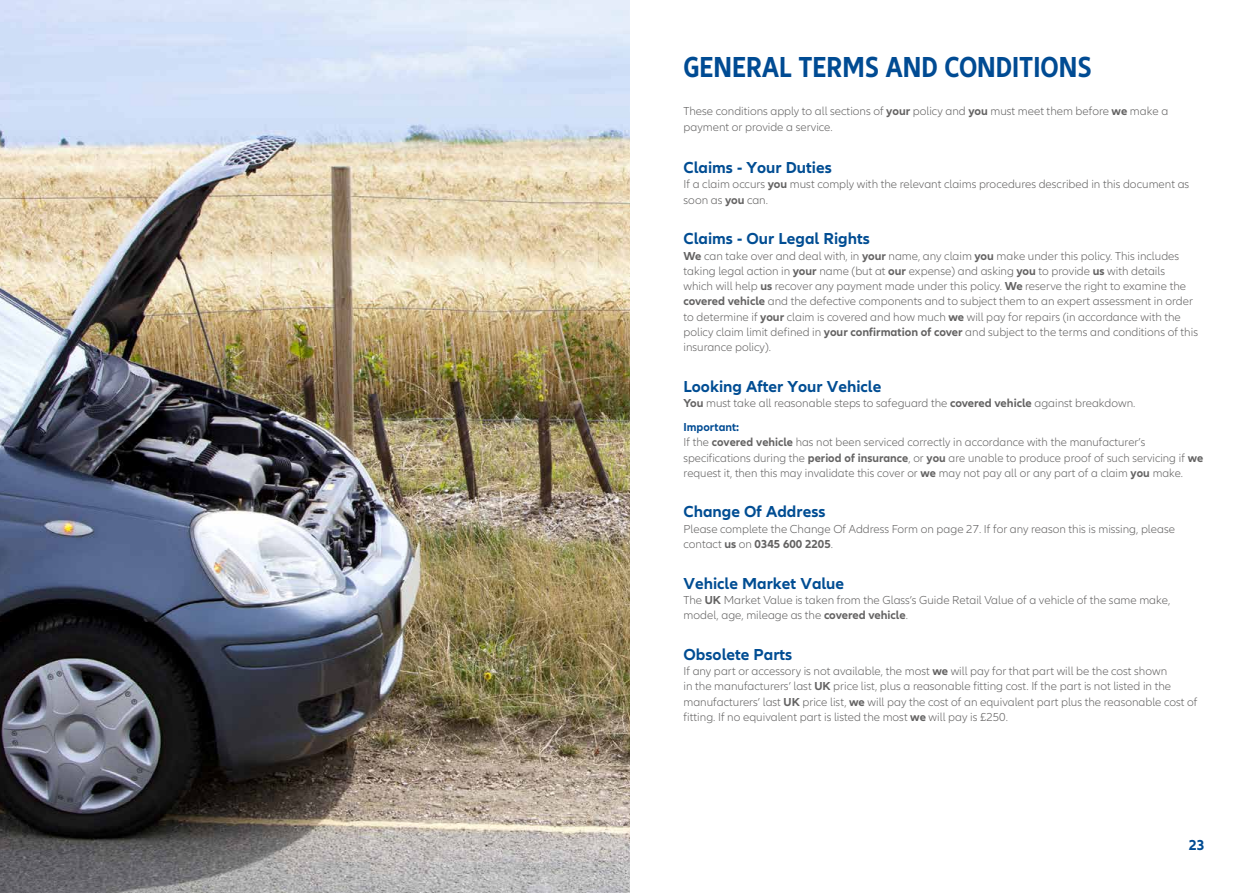
<style>
.page{position:relative;width:1259px;height:893px;background:#fff}
.page>*{position:absolute;margin:0;border:0;box-sizing:border-box;transform-origin:0 0}
.t1{font:700 condensed 30px "Allianz Neo";color:#004b93}
.t2{font:700 16.5px "Allianz Neo";color:#004d93}
.t3{font:700 15px "Allianz Neo";color:#004b93}
.t4{font:300 12px/15.3px "Allianz Neo";color:#646363}
.s1{font-weight:700}
.s2{font-weight:700;color:#004b93}
</style>
<div class="page">
<img style="left:0;top:0;width:629px;height:893px">
<h1 class="t1" style="left:683px;top:50px;width:409px">GENERAL TERMS AND CONDITIONS</h1>
<p class="t4" style="left:683px;top:104px;width:486px">These conditions apply to all sections of <span class="s1">your</span> policy and <span class="s1">you</span> must meet them before <span class="s1">we</span> make a payment or provide a service.</p>
<h2 class="t2" style="left:683px;top:158px;width:150px">Claims - Your Duties</h2>
<p class="t4" style="left:683px;top:177px;width:507px">If a claim occurs <span class="s1">you</span> must comply with the relevant claims procedures described in this document as soon as <span class="s1">you</span> can.</p>
<h2 class="t2" style="left:683px;top:229px;width:188px">Claims - Our Legal Rights</h2>
<p class="t4" style="left:683px;top:248px;width:516px"><span class="s1">We</span> can take over and deal with, in <span class="s1">your</span> name, any claim <span class="s1">you</span> make under this policy. This includes taking legal action in <span class="s1">your</span> name (but at <span class="s1">our</span> expense) and asking <span class="s1">you</span> to provide <span class="s1">us</span> with details<br>which will help <span class="s1">us</span> recover any payment made under this policy. <span class="s1">We</span> reserve the right to examine the <span class="s1">covered vehicle</span> and the defective components and to subject them to an expert assessment in order to determine if <span class="s1">your</span> claim is covered and how much <span class="s1">we</span> will pay for repairs (in accordance with the policy claim limit defined in <span class="s1">your confirmation of cover</span> and subject to the terms and conditions of this insurance policy).</p>
<h2 class="t2" style="left:683px;top:377px;width:199px">Looking After Your Vehicle</h2>
<p class="t4" style="left:683px;top:392px;width:453px;line-height:23.9px"><span class="s1">You</span> must take all reasonable steps to safeguard the <span class="s1">covered vehicle</span> against breakdown.<br><span class="s2">Important:</span></p>
<p class="t4" style="left:683px;top:435px;width:521px">If the <span class="s1">covered vehicle</span> has not been serviced correctly in accordance with the manufacturer’s specifications during the <span class="s1">period of insurance</span>, or <span class="s1">you</span> are unable to produce proof of such servicing if <span class="s1">we </span>request it, then this may invalidate this cover or <span class="s1">we</span> may not pay all or any part of a claim <span class="s1">you</span> make.</p>
<h2 class="t2" style="left:683px;top:502px;width:143px">Change Of Address</h2>
<p class="t4" style="left:683px;top:521px;width:493px">Please complete the Change Of Address Form on page 27. If for any reason this is missing, please contact <span class="s1">us</span> on <span class="s1">0345 600 2205</span>.</p>
<h2 class="t2" style="left:683px;top:573px;width:162px">Vehicle Market Value</h2>
<p class="t4" style="left:683px;top:592px;width:488px">The <span class="s1">UK</span> Market Value is taken from the Glass’s Guide Retail Value of a vehicle of the same make, model, age, mileage as the <span class="s1">covered vehicle</span>.</p>
<h2 class="t2" style="left:683px;top:645px;width:110px">Obsolete Parts</h2>
<p class="t4" style="left:683px;top:664px;width:515px">If any part or accessory is not available, the most <span class="s1">we</span> will pay for that part will be the cost shown<br>in the manufacturers’ last <span class="s1">UK</span> price list, plus a reasonable fitting cost. If the part is not listed in the manufacturers’ last <span class="s1">UK</span> price list, <span class="s1">we</span> will pay the cost of an equivalent part plus the reasonable cost of fitting. If no equivalent part is listed the most <span class="s1">we</span> will pay is £250.</p>
<p class="t3" style="left:1189px;top:837px;width:18px">23</p>
</div>
